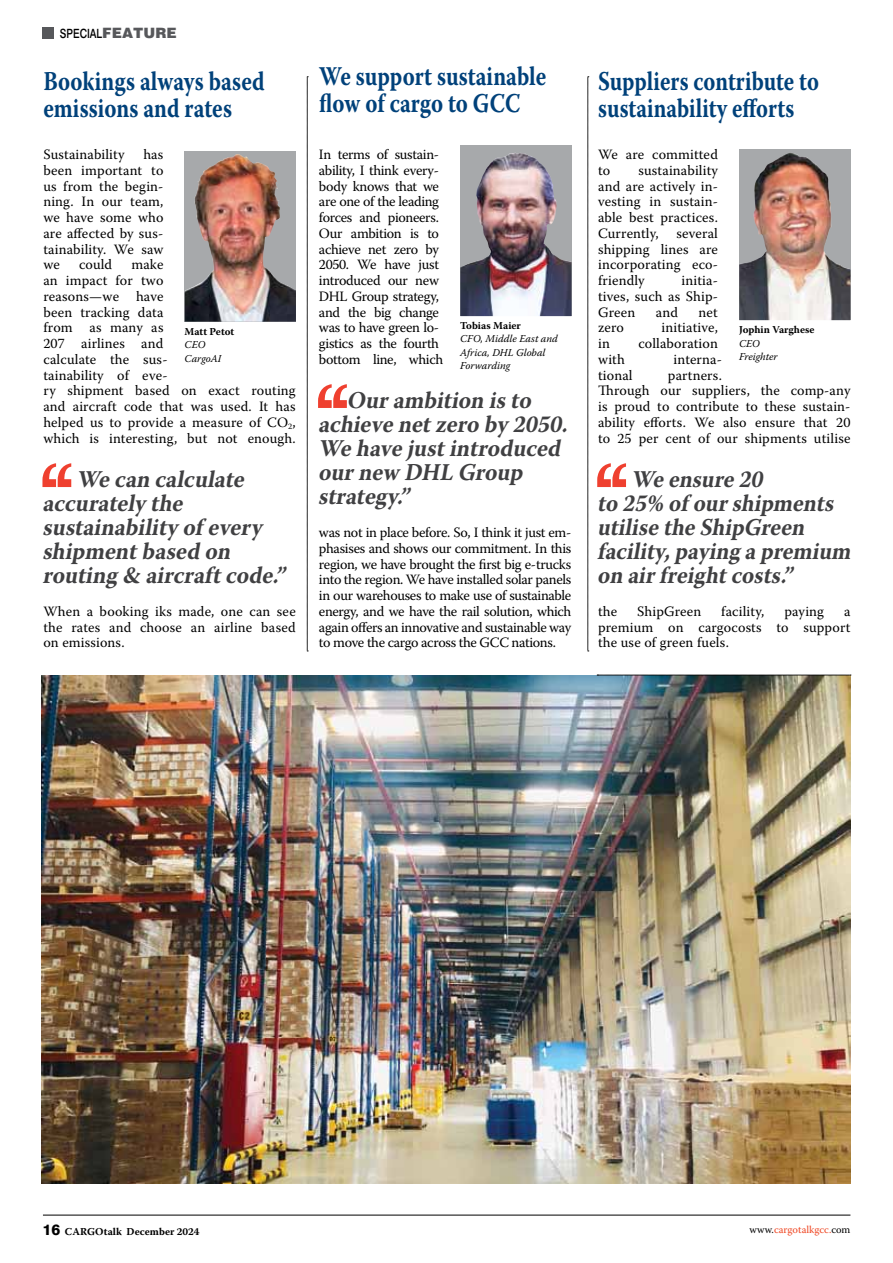
<style>
.page{position:relative;width:893px;height:1263px;background:#fff}
.page>*{position:absolute;margin:0;border:0;box-sizing:border-box;transform-origin:0 0}
.t1{font:700 27px/27px "Warnock Pro";color:#00417a;scale:.81 1}
.t2{font:700 27px/27px "Warnock Pro";color:#00417a;scale:.8 1}
.t3{font:italic 700 24px/24px "Warnock Pro";color:#404042;scale:.94 1}
.t4{font:italic 700 24px/24px "Warnock Pro";color:#404042;scale:.92 1}
.t5{font:14.25px/15.8px "Warnock Pro";letter-spacing:.01em;color:#000;text-align:justify}
.t6{font:14.25px/15.8px "Warnock Pro";letter-spacing:-.025em;color:#000}
.t7{font:500 12.75px "Swiss 721 BT";color:#000;scale:.8 1}
.t8{font:italic 10.5px/13.5px "Warnock Pro";color:#000}
.t9{font:700 10.5px "Warnock Pro";color:#000}
.t10{font:10.5px "Warnock Pro";color:#ef4622}
.s1{font-family:"Helv";font-weight:900;font-size:14.25px;color:#57585b}
.s2{font-family:"Swiss 721 BT";font-weight:800;font-size:15px}
.s3{color:#000}
</style>
<div class="page">
<hr style="left:43px;top:1215px;width:807px;height:1px;background:#000">
<img style="left:42px;top:675px;width:808px;height:508px">
<svg style="left:307px;top:77px;width:1px;height:575px"></svg>
<svg style="left:597px;top:675px;width:254px;height:1px"></svg>
<img style="left:185px;top:154px;width:111px;height:168px">
<img style="left:460px;top:146px;width:112px;height:170px">
<img style="left:476px;top:153px;width:44px;height:105px">
<img style="left:739px;top:152px;width:111px;height:168px">
<svg style="left:588px;top:77px;width:1px;height:575px"></svg>
<svg style="left:318px;top:384px;width:29px;height:24px"></svg>
<svg style="left:42px;top:463px;width:29px;height:24px"></svg>
<svg style="left:597px;top:463px;width:29px;height:24px"></svg>
<div style="left:43px;top:27px;width:11px;height:11px;background:#57585b"></div>
<p class="t7" style="left:60px;top:26px;width:148px">SPECIAL<span class="s1">FEATURE</span></p>
<h1 class="t1" style="left:43px;top:67px;width:275px">Bookings always based emissions and rates</h1>
<h1 class="t1" style="left:319px;top:62px;width:282px">We support sustainable flow of cargo to GCC</h1>
<h1 class="t2" style="left:598px;top:67px;width:277px">Suppliers contribute to sustainability efforts</h1>
<p class="t5" style="left:598px;top:146px;width:121px">We are committed to</p>
<p class="t6" style="left:319px;top:146px;width:126px">In terms of sustain&shy;ability, I think every&shy;body knows that we are one of the leading forces and pioneers.<br>Our ambition is to achieve net zero by<br>2050. We have just introduced our new<br>DHL Group strategy, and the big change was to have green lo&shy;gistics as the fourth bottom line, which</p>
<p class="t5" style="left:43px;top:146px;width:122px;text-indent:100px">has been important to us from the begin&shy;ning. In our team, we have some who are affected by sus&shy;tainability. We saw we</p>
<p class="t5" style="left:43px;top:146px;width:83px">Sustainability</p>
<p class="t5" style="left:598px;top:162px;width:121px;text-indent:40px">sustainability and are actively in&shy;vesting in sustain&shy;able best practices.<br>Currently, several shipping lines are incorporating eco&shy;friendly</p>
<p class="t5" style="left:43px;top:257px;width:254px;text-align:left;text-indent:88px">make<br>an impact for two<br>reasons—we have<br>been tracking data<br>from as many as<br>207 airlines and<br>calculate the sus-<br>tainability of eve-<br>ry shipment based on exact routing and aircraft code that was used. It has helped us to provide a measure of CO<sub>2</sub>, which is interesting, but not enough.</p>
<p class="t5" style="left:79px;top:257px;width:35px">could</p>
<p class="t5" style="left:598px;top:272px;width:121px;text-indent:83px">initia&shy;tives, such as Ship-Green</p>
<p class="t5" style="left:656px;top:304px;width:24px">and</p>
<p class="t5" style="left:699px;top:304px;width:21px">net</p>
<p class="t9" style="left:460px;top:319px;width:62px">Tobias Maier</p>
<p class="t8" style="left:460px;top:332px;width:99px">CFO, Middle East and<br>Africa, DHL Global<br>Forwarding</p>
<p class="t5" style="left:598px;top:319px;width:27px">zero</p>
<p class="t5" style="left:662px;top:319px;width:58px">initiative,</p>
<p class="t5" style="left:598px;top:335px;width:13px">in</p>
<p class="t5" style="left:638px;top:335px;width:81px">collaboration</p>
<p class="t5" style="left:598px;top:351px;width:28px">with</p>
<p class="t5" style="left:674px;top:351px;width:50px">interna-</p>
<p class="t5" style="left:598px;top:367px;width:36px">tional</p>
<p class="t9" style="left:739px;top:323px;width:77px">Jophin Varghese</p>
<p class="t8" style="left:739px;top:336px;width:40px">CEO<br>Freighter</p>
<p class="t9" style="left:185px;top:325px;width:51px">Matt Petot</p>
<p class="t8" style="left:185px;top:338px;width:38px">CEO<br>CargoAI</p>
<p class="t5" style="left:598px;top:367px;width:254px;text-align:left;text-indent:70px">partners.<br>Through our suppliers, the comp-any is proud to contribute to these sustain&shy;ability efforts. We also ensure that 20 to 25 per cent of our shipments utilise</p>
<h2 class="t3" style="left:318px;top:388px;width:274px;text-indent:29px">Ourambition isto achievenetzeroby2050.<br>Wehavejustintroduced ournew DHL Group strategy.”</h2>
<h2 class="t3" style="left:42px;top:467px;width:267px;text-indent:34px">Wecan calculate accuratelythe sustainabilityof every shipmentbased on routing&amp; aircraftcode.”</h2>
<h2 class="t4" style="left:597px;top:467px;width:284px;text-indent:34px">Weensure20<br>to25% of ourshipments utilisetheShipGreen facility,payingapremium on airfreightcosts.”</h2>
<p class="t5" style="left:319px;top:524px;width:254px">was not in place before. So, I think it just em&shy;phasises and shows our commitment. In this region, we have brought the first big e-trucks into the region. We have installed solar panels in our warehouses to make use of sustainable energy, and we have the rail solution, which again offers an innovative and sustainable way to move the cargo across the GCC nations.</p>
<p class="t5" style="left:598px;top:603px;width:21px">the</p>
<p class="t5" style="left:637px;top:603px;width:66px">ShipGreen</p>
<p class="t5" style="left:721px;top:603px;width:45px">facility,</p>
<p class="t5" style="left:784px;top:603px;width:41px">paying</p>
<p class="t5" style="left:43px;top:603px;width:254px">When a booking iks made, one can see the rates and choose an airline based on emissions.</p>
<p class="t5" style="left:598px;top:603px;width:254px;text-indent:246px">a premium on cargocosts to support the use of green fuels.</p>
<p class="t9" style="left:43px;top:1225px;width:159px"><span class="s2">16</span> CARGOtalk December 2024</p>
<p class="t10" style="left:749px;top:1223px;width:103px"><span class="s3">www.</span>cargotalkgcc.<span class="s3">com</span></p>
</div>
